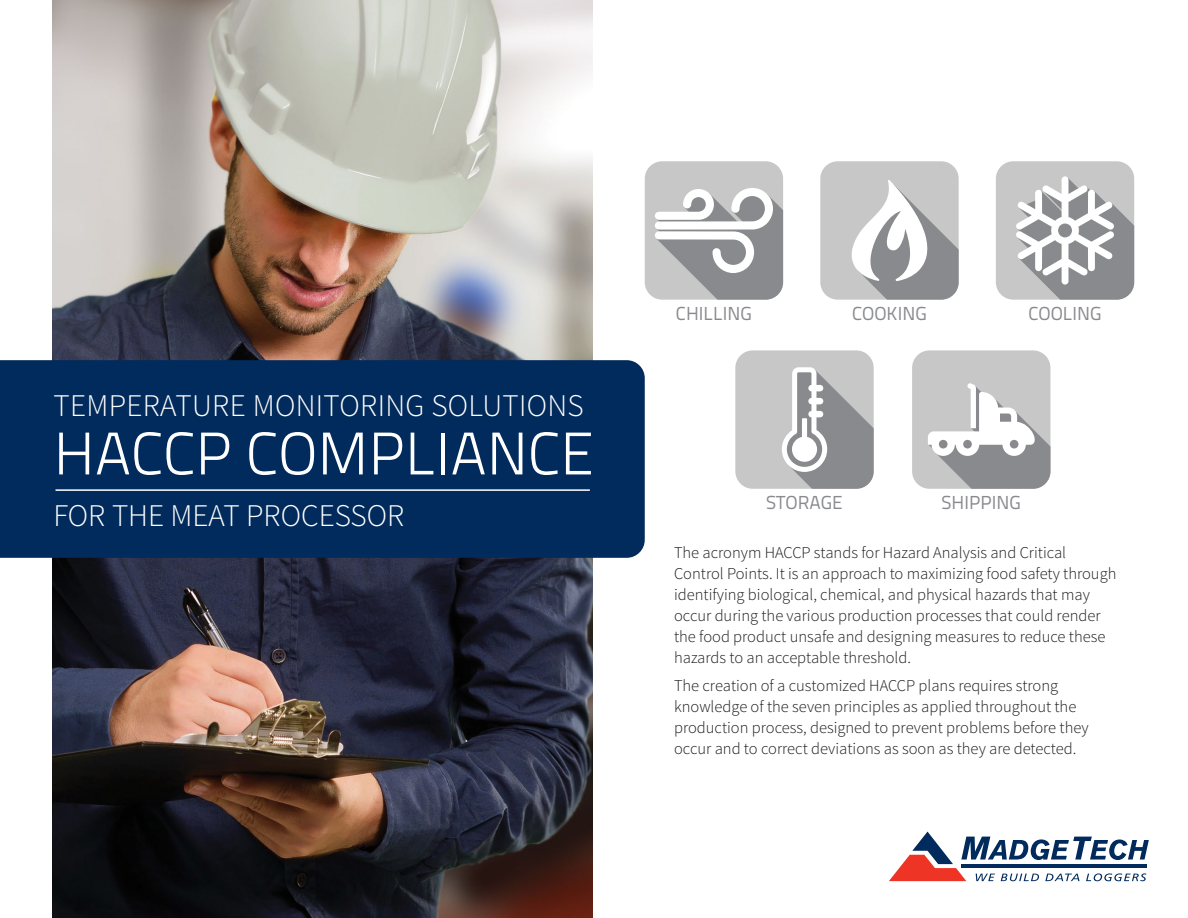
<style>
.page{position:relative;width:1188px;height:918px;background:#fff}
.page>*{position:absolute;margin:0;border:0;box-sizing:border-box;transform-origin:0 0}
.t1{font:300 60px "Titillium Text 22 L";color:#fff}
.t2{font:300 31.5px "Source Sans Pro";letter-spacing:.01em;color:#fff}
.t3{font:18.75px "Titillium Text 22 L";color:#898a8d}
.t4{font:300 16.5px/21px "Source Sans Pro";color:#1a1a1a}
</style>
<div class="page">
<img style="left:52px;top:0;width:540px;height:918px">
<div style="left:0;top:360px;width:645px;height:198px;background:#002b5c"></div>
<hr style="left:56px;top:489px;width:534px;height:2px;background:#fff">
<svg style="left:889px;top:832px;width:260px;height:49px"></svg>
<hr style="left:961px;top:864px;width:186px;height:4px;background:#002b5c">
<div style="left:735px;top:350px;width:139px;height:139px;background:#c7c7c7;border-radius:17px"></div>
<svg style="left:782px;top:367px;width:92px;height:122px"></svg>
<div style="left:996px;top:161px;width:138px;height:139px;background:#c7c7c7;border-radius:17px"></div>
<svg style="left:1016px;top:176px;width:118px;height:124px"></svg>
<div style="left:645px;top:161px;width:138px;height:139px;background:#c7c7c7;border-radius:17px"></div>
<svg style="left:655px;top:188px;width:128px;height:112px"></svg>
<div style="left:820px;top:161px;width:139px;height:139px;background:#c7c7c7;border-radius:17px"></div>
<svg style="left:851px;top:180px;width:108px;height:120px"></svg>
<div style="left:912px;top:350px;width:138px;height:139px;background:#c7c7c7;border-radius:17px"></div>
<svg style="left:928px;top:383px;width:122px;height:106px"></svg>
<h2 class="t2" style="left:54px;top:386px;width:532px">TEMPERATURE MONITORING SOLUTIONS</h2>
<h1 class="t1" style="left:54px;top:410px;width:542px">HACCP COMPLIANCE</h1>
<h2 class="t2" style="left:54px;top:496px;width:352px">FOR THE MEAT PROCESSOR</h2>
<p class="t3" style="left:676px;top:299px;width:77px">CHILLING</p>
<p class="t3" style="left:852px;top:299px;width:76px">COOKING</p>
<p class="t3" style="left:1028px;top:299px;width:75px">COOLING</p>
<p class="t3" style="left:766px;top:488px;width:78px">STORAGE</p>
<p class="t3" style="left:942px;top:488px;width:81px">SHIPPING</p>
<p class="t4" style="left:674px;top:542px;width:444px">The acronym HACCP stands for Hazard Analysis and Critical Control Points. It is an approach to maximizing food safety through identifying biological, chemical, and physical hazards that may occur during the various production processes that could render the food product unsafe and designing measures to reduce these hazards to an acceptable threshold.</p>
<p class="t4" style="left:674px;top:675px;width:416px">The creation of a customized HACCP plans requires strong knowledge of the seven principles as applied throughout the production process, designed to prevent problems before they occur and to correct deviations as soon as they are detected.</p>
</div>
